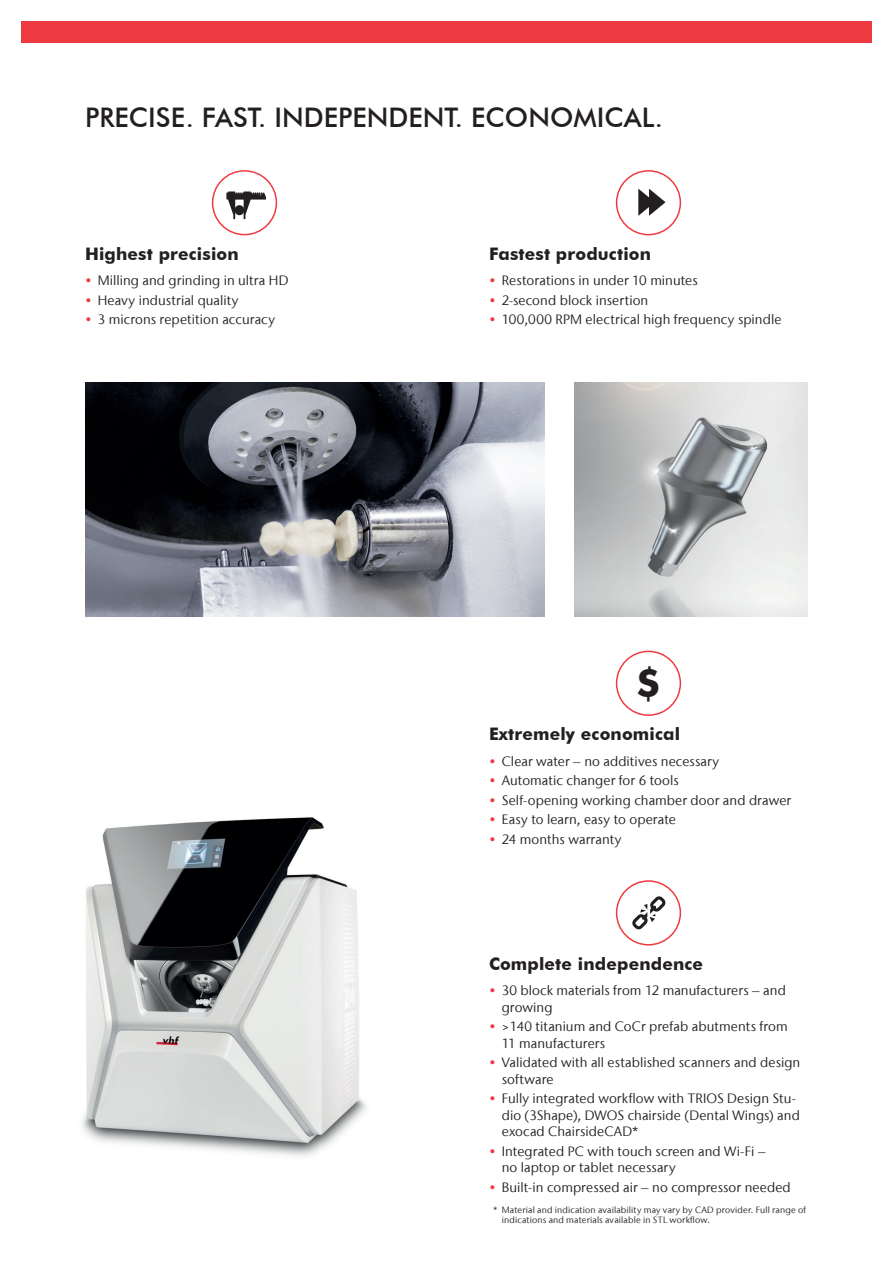
<style>
.page{position:relative;width:893px;height:1263px;background:#fff}
.page>*{position:absolute;margin:0;border:0;box-sizing:border-box;transform-origin:0 0}
.t1{font:700 39px "Futura BT";color:#231f20}
.t2{font:500 27px "Futura BT";color:#231f20}
.Stone_book_11{font:700 17.25px "Futura BT";letter-spacing:.01em;color:#231f20}
.Stone_book_11-2{font:13.5px/16.5px "Stone Sans IIITC Com";letter-spacing:.005em;color:#231f20}
.Stone_book_11-3{font:9px/10.8px "Stone Sans IIITC Com";letter-spacing:.02em;color:#231f20}
.s1{color:#ee3a41}
</style>
<div class="page">
<img style="left:85px;top:383px;width:459px;height:234px">
<img style="left:574px;top:383px;width:234px;height:234px">
<img style="left:82px;top:817px;width:285px;height:340px">
<div style="left:21px;top:21px;width:851px;height:22px;background:#ee3a41"></div>
<div style="left:212px;top:170px;width:65px;height:65px;border:2px solid #ee3a41;border-radius:50%"></div>
<svg style="left:226px;top:191px;width:40px;height:28px"></svg>
<div style="left:616px;top:170px;width:65px;height:65px;border:2px solid #ee3a41;border-radius:50%"></div>
<svg style="left:638px;top:189px;width:27px;height:27px"></svg>
<div style="left:616px;top:880px;width:65px;height:65px;border:2px solid #ee3a41;border-radius:50%"></div>
<svg style="left:632px;top:896px;width:34px;height:33px"></svg>
<div style="left:616px;top:651px;width:65px;height:65px;border:2px solid #ee3a41;border-radius:50%"></div>
<p class="t2" style="left:85px;top:101px;width:579px">PRECISE. FAST. INDEPENDENT. ECONOMICAL.</p>
<p class="Stone_book_11" style="left:85px;top:243px;width:155px">Highest precision</p>
<p class="Stone_book_11-2" style="left:85px;top:272px;width:205px"><span class="s1">•</span> Milling and grinding in ultra HD</p>
<p class="Stone_book_11-2" style="left:85px;top:292px;width:155px"><span class="s1">•</span> Heavy industrial quality</p>
<p class="Stone_book_11-2" style="left:85px;top:311px;width:191px"><span class="s1">•</span> 3 microns repetition accuracy</p>
<p class="Stone_book_11" style="left:489px;top:243px;width:164px">Fastest production</p>
<p class="Stone_book_11-2" style="left:489px;top:272px;width:210px"><span class="s1">•</span> Restorations in under 10 minutes</p>
<p class="Stone_book_11-2" style="left:489px;top:292px;width:161px"><span class="s1">•</span> 2-second block insertion</p>
<p class="Stone_book_11-2" style="left:489px;top:311px;width:294px"><span class="s1">•</span> 100,000 RPM electrical high frequency spindle</p>
<p class="t1" style="left:637px;top:659px;width:26px">$</p>
<p class="Stone_book_11" style="left:489px;top:724px;width:193px">Extremely economical</p>
<p class="Stone_book_11-2" style="left:489px;top:753px;width:232px"><span class="s1">•</span> Clear water – no additives necessary</p>
<p class="Stone_book_11-2" style="left:489px;top:772px;width:191px"><span class="s1">•</span> Automatic changer for 6 tools</p>
<p class="Stone_book_11-2" style="left:489px;top:792px;width:304px"><span class="s1">•</span> Self-opening working chamber door and drawer</p>
<p class="Stone_book_11-2" style="left:489px;top:811px;width:189px"><span class="s1">•</span> Easy to learn, easy to operate</p>
<p class="Stone_book_11-2" style="left:489px;top:831px;width:134px"><span class="s1">•</span> 24 months warranty</p>
<p class="Stone_book_11" style="left:489px;top:953px;width:216px">Complete independence</p>
<p class="Stone_book_11-2" style="left:502px;top:982px;width:286px;text-indent:-13px"><span class="s1">•</span> 30 block materials from 12 manufacturers – and growing</p>
<p class="Stone_book_11-2" style="left:502px;top:1018px;width:287px;text-indent:-13px"><span class="s1">•</span> &gt;140 titanium and CoCr prefab abutments from<br>11 manufacturers</p>
<p class="Stone_book_11-2" style="left:502px;top:1054px;width:300px;text-indent:-13px"><span class="s1">•</span> Validated with all established scanners and design software</p>
<p class="Stone_book_11-2" style="left:502px;top:1090px;width:300px;text-indent:-13px"><span class="s1">•</span> Fully integrated workflow with TRIOS Design Stu&shy;dio (3Shape), DWOS chairside (Dental Wings) and exocad ChairsideCAD*</p>
<p class="Stone_book_11-2" style="left:502px;top:1143px;width:265px;text-indent:-13px"><span class="s1">•</span> Integrated PC with touch screen and Wi-Fi – no laptop or tablet necessary</p>
<p class="Stone_book_11-2" style="left:489px;top:1179px;width:303px"><span class="s1">•</span> Built-in compressed air – no compressor needed</p>
<p class="Stone_book_11-3" style="left:502px;top:1204px;width:306px;text-indent:-8px">* Material and indication availability may vary by CAD provider. Full range of indications and materials available in STL workflow.</p>
</div>
